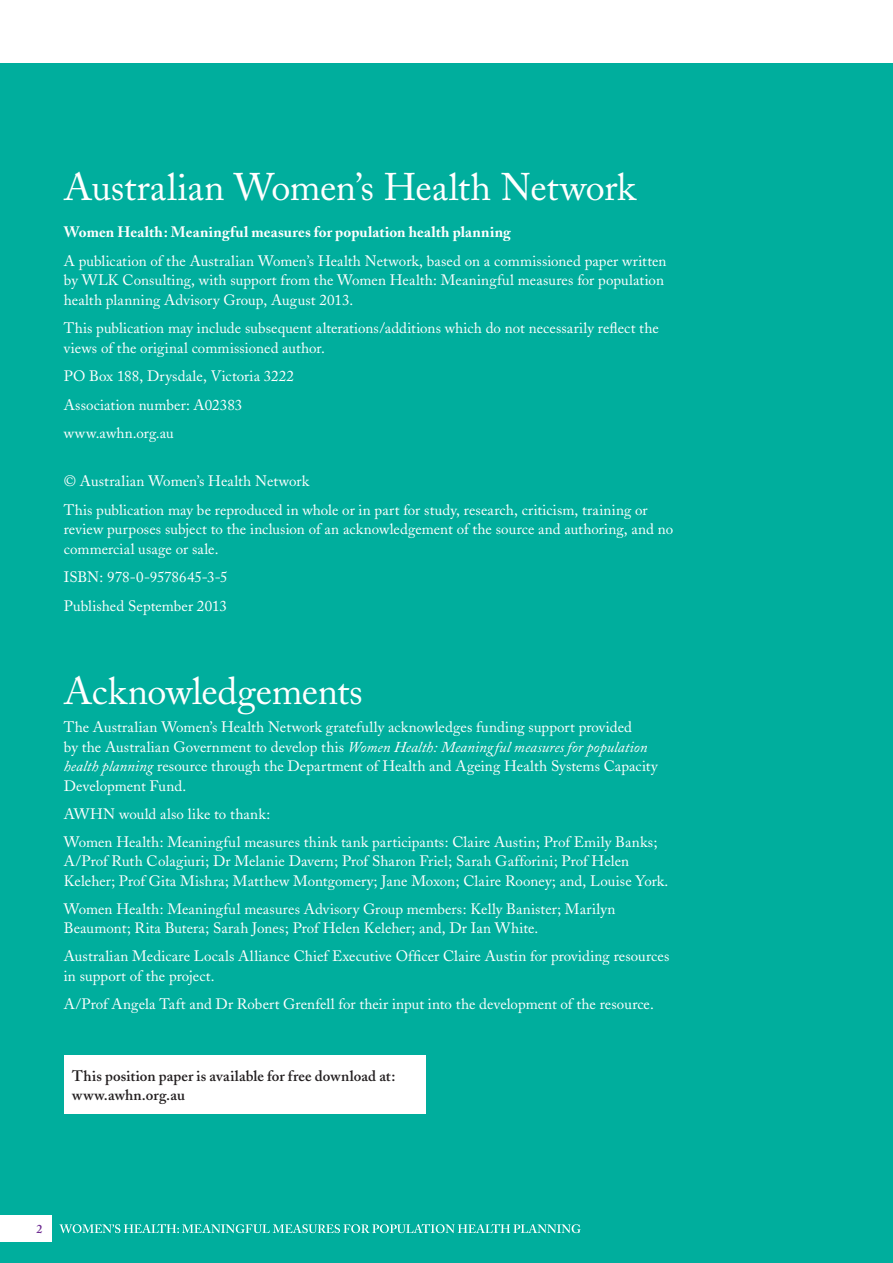
<style>
.page{position:relative;width:893px;height:1263px;background:#fff}
.page>*{position:absolute;margin:0;border:0;box-sizing:border-box;transform-origin:0 0}
.t1{font:38.25px "Adobe Caslon";letter-spacing:-.01em;color:#fff}
.t2{font:15px/19.5px "Adobe Caslon";letter-spacing:.005em;color:#fff}
.t3{font:600 15px/19.5px "Adobe Caslon";letter-spacing:.005em;color:#231f20}
.t4{font:700 15px "Adobe Caslon";letter-spacing:.01em;color:#fff}
.t5{font:600 12px "Adobe Caslon";color:#6e2c91}
.s1{font-style:italic}
</style>
<div class="page">
<div style="left:0;top:64px;width:893px;height:1199px;background:#00ae9d"></div>
<div style="left:64px;top:1055px;width:361px;height:59px;background:#fff"></div>
<div style="left:0;top:1215px;width:51px;height:27px;background:#fff"></div>
<svg style="left:59px;top:1224px;width:522px;height:9px"></svg>
<h1 class="t1" style="left:64px;top:164px;width:573px">Australian Women’s Health Network</h1>
<p class="t4" style="left:64px;top:223px;width:448px">Women Health: Meaningful measures for population health planning</p>
<p class="t2" style="left:64px;top:251px;width:604px">A publication of the Australian Women’s Health Network, based on a commissioned paper written by WLK Consulting, with support from the Women Health: Meaningful measures for population health planning Advisory Group, August 2013.</p>
<p class="t2" style="left:64px;top:318px;width:597px">This publication may include subsequent alterations/additions which do not necessarily reflect the views of the original commissioned author.</p>
<p class="t2" style="left:64px;top:362px;width:232px;line-height:28.5px">PO Box 188, Drysdale, Victoria 3222<br>Association number: A02383 www.awhn.org.au</p>
<p class="t2" style="left:64px;top:467px;width:585px;line-height:28.5px">© Australian Women’s Health Network<br>This publication may be reproduced in whole or in part for study, research, criticism, training or</p>
<p class="t2" style="left:64px;top:519px;width:611px">review purposes subject to the inclusion of an acknowledgement of the source and authoring, and no commercial usage or sale.</p>
<p class="t2" style="left:64px;top:563px;width:165px;line-height:28.5px">ISBN: 978-0-9578645-3-5<br>Published September 2013</p>
<h1 class="t1" style="left:64px;top:668px;width:301px">Acknowledgements</h1>
<p class="t2" style="left:64px;top:717px;width:596px">The Australian Women’s Health Network gratefully acknowledges funding support provided<br>by the Australian Government to develop this <span class="s1">Women Health: Meaningful measures for population health planning</span> resource through the Department of Health and Ageing Health Systems Capacity Development Fund.</p>
<p class="t2" style="left:64px;top:800px;width:595px;line-height:28px">AWHN would also like to thank:<br>Women Health: Meaningful measures think tank participants: Claire Austin; Prof Emily Banks;</p>
<p class="t2" style="left:64px;top:851px;width:606px">A/Prof Ruth Colagiuri; Dr Melanie Davern; Prof Sharon Friel; Sarah Gafforini; Prof Helen<br>Keleher; Prof Gita Mishra; Matthew Montgomery; Jane Moxon; Claire Rooney; and, Louise York.</p>
<p class="t2" style="left:64px;top:899px;width:553px">Women Health: Meaningful measures Advisory Group members: Kelly Banister; Marilyn<br>Beaumont; Rita Butera; Sarah Jones; Prof Helen Keleher; and, Dr Ian White.</p>
<p class="t2" style="left:64px;top:946px;width:607px">Australian Medicare Locals Alliance Chief Executive Officer Claire Austin for providing resources in support of the project.</p>
<p class="t2" style="left:64px;top:994px;width:592px">A/Prof Angela Taft and Dr Robert Grenfell for their input into the development of the resource.</p>
<p class="t3" style="left:72px;top:1066px;width:325px">This position paper is available for free download at: www.awhn.org.au</p>
<p class="t5" style="left:37px;top:1222px;width:7px">2</p>
</div>
